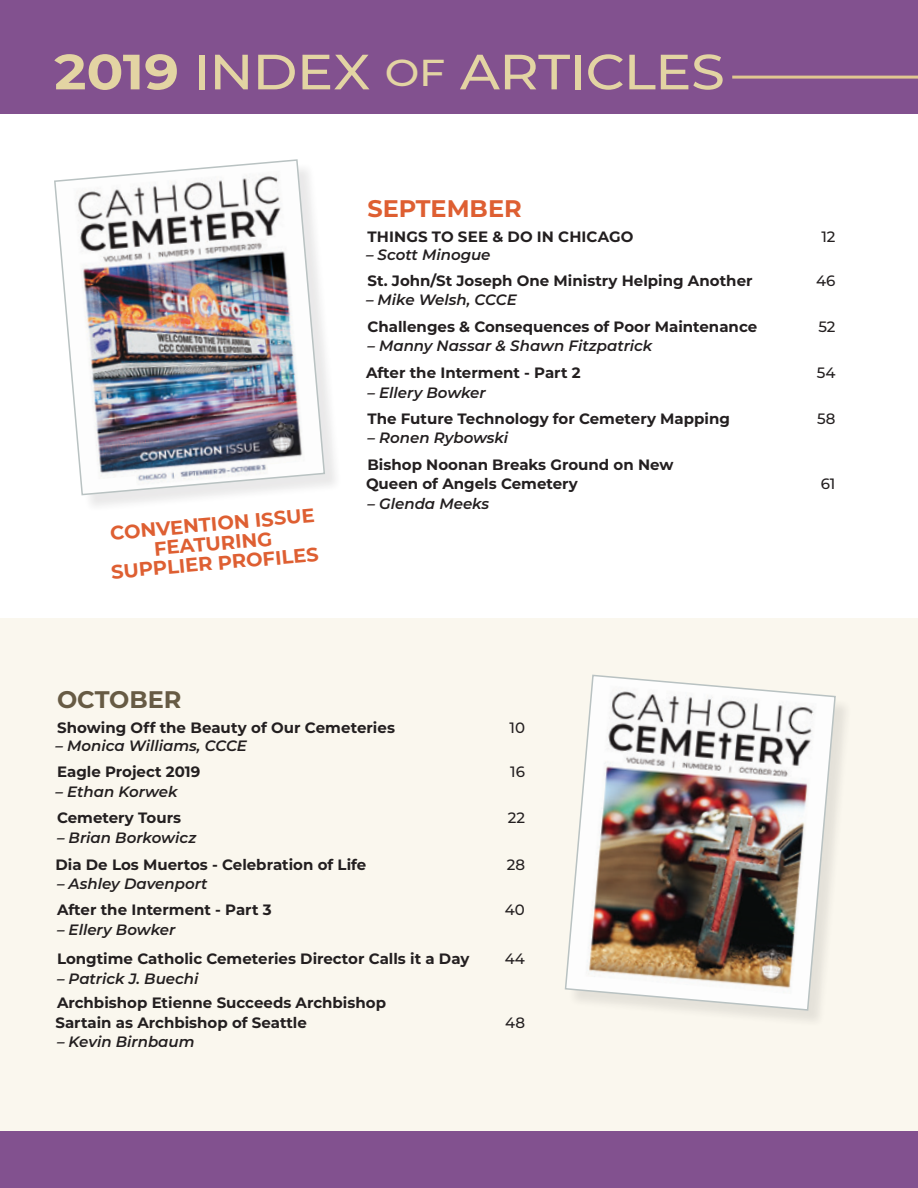
<style>
.page{position:relative;width:918px;height:1188px;background:#fff}
.page>*{position:absolute;margin:0;border:0;box-sizing:border-box;transform-origin:0 0}
.t1{font:500 49.5px "Montserrat";letter-spacing:-.015em;color:#e3d4a3;scale:1.1 1}
.BODY_TEXT{font:700 24px "Montserrat";color:#de5f32}
.BODY_TEXT-2{font:700 24px "Montserrat";color:#675b44}
.BODY_TEXT-3{font:700 19.5px/19.5px "Montserrat";color:#de5f32;text-align:center}
.BODY_TEXT-4{font:700 15px/19.5px "Montserrat";color:#231f20}
.BODY_TEXT-5{font:italic 600 15px "Montserrat";color:#231f20}
.BODY_TEXT-6{font:500 15px "Montserrat";color:#231f20}
.s1{font-weight:700}
.s2{font-size:37.5px}
</style>
<div class="page">
<div style="left:0;top:618px;width:918px;height:536px;background:#faf7ee"></div>
<div style="left:0;top:0;width:918px;height:114px;background:#82518f"></div>
<hr style="left:732px;top:76px;width:186px;height:3px;background:#e0c791">
<div style="left:0;top:1131px;width:918px;height:57px;background:#82518f"></div>
<div style="left:56px;top:161px;width:286px;height:351px;background:#231f20;opacity:.1"></div>
<img style="left:54px;top:159px;width:272px;height:337px">
<div style="left:567px;top:677px;width:286px;height:350px;background:#231f20;opacity:.1"></div>
<img style="left:564px;top:674px;width:273px;height:338px">
<p class="t1" style="left:54px;top:37px;width:611px"><span class="s1">2019</span> INDEX <span class="s2">OF</span> ARTICLES</p>
<p class="BODY_TEXT-3" style="left:107px;top:522px;width:210px;rotate:-5deg">CONVENTION ISSUE<br>FEATURING<br>SUPPLIER PROFILES</p>
<p class="BODY_TEXT" style="left:368px;top:191px;width:156px">SEPTEMBER</p>
<p class="BODY_TEXT-4" style="left:368px;top:226px;width:267px">THINGS TO SEE &amp; DO IN CHICAGO</p>
<p class="BODY_TEXT-6" style="left:821px;top:226px;width:16px">12</p>
<p class="BODY_TEXT-5" style="left:366px;top:244px;width:126px">– Scott Minogue</p>
<p class="BODY_TEXT-4" style="left:368px;top:270px;width:387px">St. John/St Joseph One Ministry Helping Another</p>
<p class="BODY_TEXT-6" style="left:816px;top:270px;width:21px">46</p>
<p class="BODY_TEXT-5" style="left:366px;top:290px;width:152px">– Mike Welsh, CCCE</p>
<p class="BODY_TEXT-4" style="left:368px;top:316px;width:391px">Challenges &amp; Consequences of Poor Maintenance</p>
<p class="BODY_TEXT-6" style="left:818px;top:316px;width:19px">52</p>
<p class="BODY_TEXT-5" style="left:368px;top:335px;width:286px">– Manny Nassar &amp; Shawn Fitzpatrick</p>
<p class="BODY_TEXT-4" style="left:366px;top:362px;width:216px">After the Interment - Part 2</p>
<p class="BODY_TEXT-6" style="left:817px;top:362px;width:20px">54</p>
<p class="BODY_TEXT-5" style="left:368px;top:382px;width:120px">– Ellery Bowker</p>
<p class="BODY_TEXT-4" style="left:368px;top:408px;width:364px">The Future Technology for Cemetery Mapping</p>
<p class="BODY_TEXT-6" style="left:817px;top:408px;width:20px">58</p>
<p class="BODY_TEXT-5" style="left:368px;top:428px;width:142px">– Ronen Rybowski</p>
<p class="BODY_TEXT-4" style="left:366px;top:454px;width:309px">Bishop Noonan Breaks Ground on New<br>Queen of Angels Cemetery</p>
<p class="BODY_TEXT-6" style="left:821px;top:473px;width:16px">61</p>
<p class="BODY_TEXT-5" style="left:368px;top:493px;width:123px">– Glenda Meeks</p>
<p class="BODY_TEXT-2" style="left:57px;top:683px;width:126px">OCTOBER</p>
<p class="BODY_TEXT-4" style="left:57px;top:717px;width:340px">Showing Off the Beauty of Our Cemeteries</p>
<p class="BODY_TEXT-6" style="left:509px;top:717px;width:17px">10</p>
<p class="BODY_TEXT-5" style="left:56px;top:735px;width:193px">– Monica Williams, CCCE</p>
<p class="BODY_TEXT-4" style="left:57px;top:762px;width:145px">Eagle Project 2019</p>
<p class="BODY_TEXT-6" style="left:510px;top:762px;width:16px">16</p>
<p class="BODY_TEXT-5" style="left:56px;top:781px;width:124px">– Ethan Korwek</p>
<p class="BODY_TEXT-4" style="left:57px;top:807px;width:126px">Cemetery Tours</p>
<p class="BODY_TEXT-6" style="left:508px;top:807px;width:19px">22</p>
<p class="BODY_TEXT-5" style="left:57px;top:827px;width:141px">– Brian Borkowicz</p>
<p class="BODY_TEXT-4" style="left:56px;top:854px;width:312px">Dia De Los Muertos - Celebration of Life</p>
<p class="BODY_TEXT-6" style="left:507px;top:854px;width:20px">28</p>
<p class="BODY_TEXT-5" style="left:57px;top:873px;width:152px">– Ashley Davenport</p>
<p class="BODY_TEXT-4" style="left:57px;top:900px;width:216px">After the Interment - Part 3</p>
<p class="BODY_TEXT-6" style="left:505px;top:900px;width:22px">40</p>
<p class="BODY_TEXT-5" style="left:57px;top:919px;width:120px">– Ellery Bowker</p>
<p class="BODY_TEXT-4" style="left:57px;top:948px;width:414px">Longtime Catholic Cemeteries Director Calls it a Day</p>
<p class="BODY_TEXT-6" style="left:505px;top:948px;width:22px">44</p>
<p class="BODY_TEXT-5" style="left:57px;top:968px;width:143px">– Patrick J. Buechi</p>
<p class="BODY_TEXT-4" style="left:56px;top:993px;width:332px">Archbishop Etienne Succeeds Archbishop<br>Sartain as Archbishop of Seattle</p>
<p class="BODY_TEXT-6" style="left:505px;top:1012px;width:21px">48</p>
<p class="BODY_TEXT-5" style="left:57px;top:1031px;width:139px">– Kevin Birnbaum</p>
</div>
